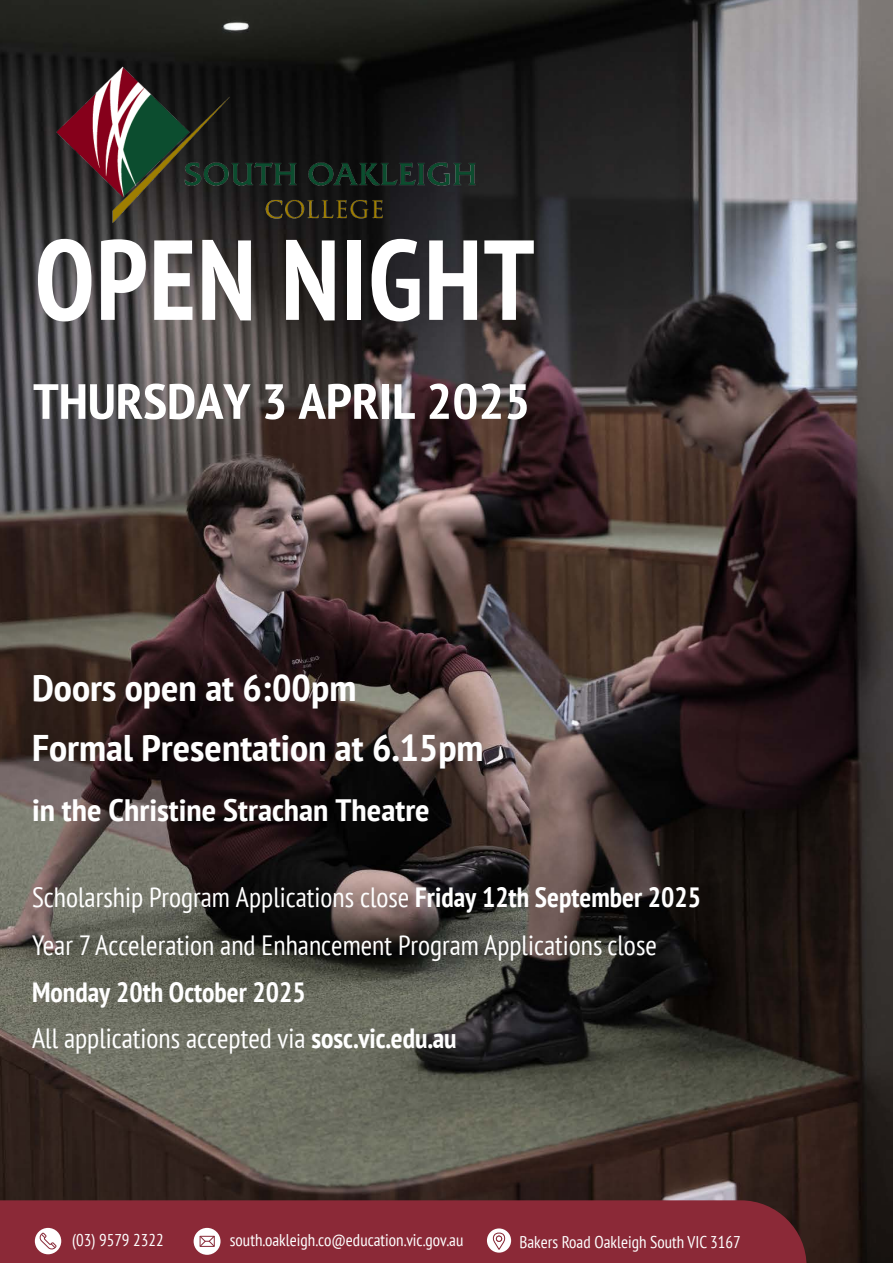
<style>
.page{position:relative;width:893px;height:1263px;background:#fff}
.page>*{position:absolute;margin:0;border:0;box-sizing:border-box;transform-origin:0 0}
.t1{font:700 49.5px "PT Sans Narrow";color:#fff;scale:1.1 1}
.t2{font:700 37.05px/60.2px "PT Sans Narrow";color:#fff;scale:1.1 1}
.t3{font:700 condensed 30.9px "PT Sans";color:#fff;scale:1.1 1}
.t4{font:condensed 27.75px/47px "PT Sans";color:#fff}
.t5{font:condensed 16.95px "PT Sans";color:#fff}
.s1{font-family:"PT Sans";font-stretch:condensed}
.s2{font-weight:700}
.s3{font-family:"PT Sans Narrow";font-stretch:normal}
.s4{font-family:"PT Sans Narrow";font-weight:700;font-stretch:normal}
</style>
<div class="page">
<img style="left:0;top:0;width:893px;height:1263px">
<svg style="left:38px;top:239px;width:53px;height:82px"></svg>
<svg style="left:101px;top:239px;width:45px;height:81px"></svg>
<svg style="left:154px;top:240px;width:38px;height:80px"></svg>
<svg style="left:202px;top:240px;width:49px;height:80px"></svg>
<svg style="left:286px;top:240px;width:49px;height:80px"></svg>
<div style="left:347px;top:240px;width:14px;height:80px;background:#fff"></div>
<svg style="left:372px;top:239px;width:48px;height:82px"></svg>
<svg style="left:429px;top:240px;width:48px;height:80px"></svg>
<svg style="left:484px;top:240px;width:50px;height:80px"></svg>
<div style="left:0;top:1200px;width:806px;height:63px;background:#8b2937"></div>
<svg style="left:487px;top:1228px;width:24px;height:24px"></svg>
<div style="left:35px;top:1228px;width:26px;height:26px;background:#fff;border-radius:50%"></div>
<svg style="left:39px;top:1232px;width:18px;height:18px"></svg>
<div style="left:194px;top:1228px;width:27px;height:27px;background:#fff;border-radius:50%"></div>
<svg style="left:199px;top:1235px;width:16px;height:12px"></svg>
<img style="left:16px;top:15px;width:460px;height:207px">
<p class="t1" style="left:33px;top:369px;width:454px">THURSDAY 3 APRIL 2025</p>
<p class="t2" style="left:32px;top:657px;width:412px">Doors open <span class="s1">at</span> 6:00pm<br>Formal Presentation at 6.<span class="s1">15</span>pm</p>
<p class="t3" style="left:32px;top:790px;width:363px">in the Christine Strachan Theatre</p>
<p class="t4" style="left:32px;top:873px;width:671px">Scholarship Program Applications close <span class="s2">Friday 12th September 2025<br></span>Year 7 Acceleration <span class="s3">and Enhancement</span> Program Applications close <span class="s4">Monday 20th October 202</span><span class="s2">5<br></span>All applications accepted via <span class="s2">sosc.vic.edu.au</span></p>
<p class="t5" style="left:72px;top:1229px;width:93px"><span class="s3">(</span>03) 9579 2322</p>
<p class="t5" style="left:230px;top:1229px;width:235px">south.oakleigh.<span class="s3">co</span>@education.vic.gov.au</p>
<p class="t5" style="left:519px;top:1231px;width:223px">Bakers Road Oakleigh South VIC 3167</p>
</div>
